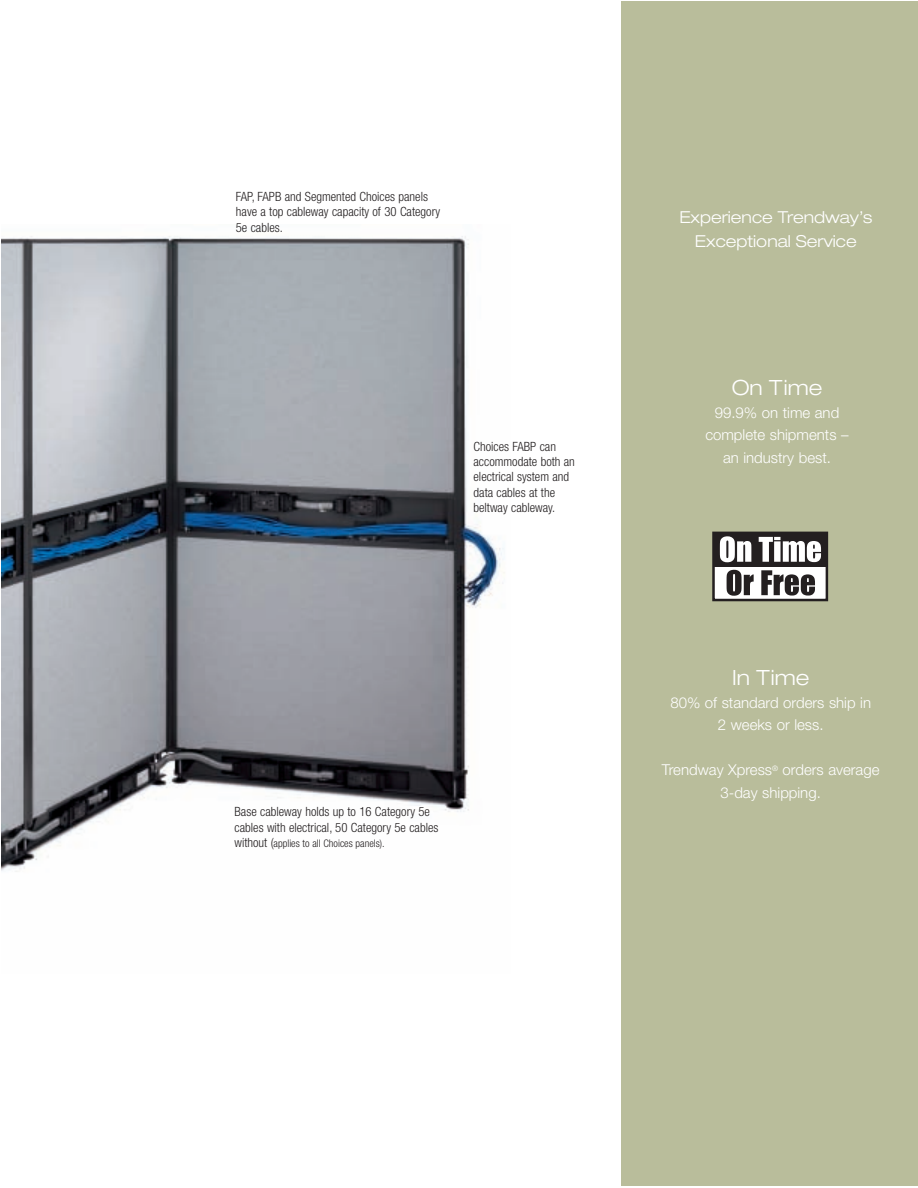
<style>
.page{position:relative;width:918px;height:1188px;background:#fff}
.page>*{position:absolute;margin:0;border:0;box-sizing:border-box;transform-origin:0 0}
.t1{font:300 expanded 21px "Helvetica Neue";color:#fff}
.t2{font:300 expanded 16.5px/24px "Helvetica Neue";color:#fff;text-align:center}
.t3{font:300 15px/22.5px "Helvetica Neue";color:#fff;text-align:center}
.t4{font:300 condensed 12.75px/15.3px "Helvetica Neue";color:#231f20}
.t5{font:300 condensed 10.5px "Helvetica Neue";color:#231f20}
.s1{font-size:12.75px}
</style>
<div class="page">
<div style="left:621px;top:2px;width:297px;height:1184px;background:#b9bd9b"></div>
<img style="left:2px;top:236px;width:503px;height:636px">
<div style="left:714px;top:533px;width:113px;height:67px;background:#fff"></div>
<div style="left:712px;top:532px;width:116px;height:69px;border:3px solid #231f20"></div>
<svg style="left:727px;top:570px;width:27px;height:26px"></svg>
<svg style="left:761px;top:570px;width:54px;height:26px"></svg>
<div style="left:713px;top:533px;width:114px;height:34px;background:#231f20"></div>
<svg style="left:720px;top:536px;width:31px;height:26px"></svg>
<svg style="left:759px;top:537px;width:62px;height:25px"></svg>
<p class="t4" style="left:236px;top:190px;width:206px">FAP, FAPB and Segmented Choices panels have a top cableway capacity of 30 Category<br>5e cables.</p>
<p class="t4" style="left:474px;top:440px;width:103px">Choices FABP can accommodate both an electrical system and data cables at the beltway cableway.</p>
<p class="t4" style="left:235px;top:805px;width:205px">Base cableway holds up to 16 Category 5e cables with electrical, 50 Category 5e cables</p>
<p class="t5" style="left:235px;top:840px;width:152px"><span class="s1">without (</span>applies to all Choices panels).</p>
<p class="t2" style="left:679px;top:206px;width:194px">Experience Trendway’s<br>Exceptional Service</p>
<h1 class="t1" style="left:732px;top:380px;width:92px">On Time</h1>
<p class="t3" style="left:705px;top:403px;width:145px">99.9% on time and complete shipments – an industry best.</p>
<h1 class="t1" style="left:732px;top:670px;width:79px">In Time</h1>
<p class="t3" style="left:670px;top:692px;width:202px">80% of standard orders ship in<br>2 weeks or less.</p>
<p class="t3" style="left:662px;top:760px;width:219px">Trendway Xpress<sup>®</sup> orders average<br>3-day shipping.</p>
</div>
